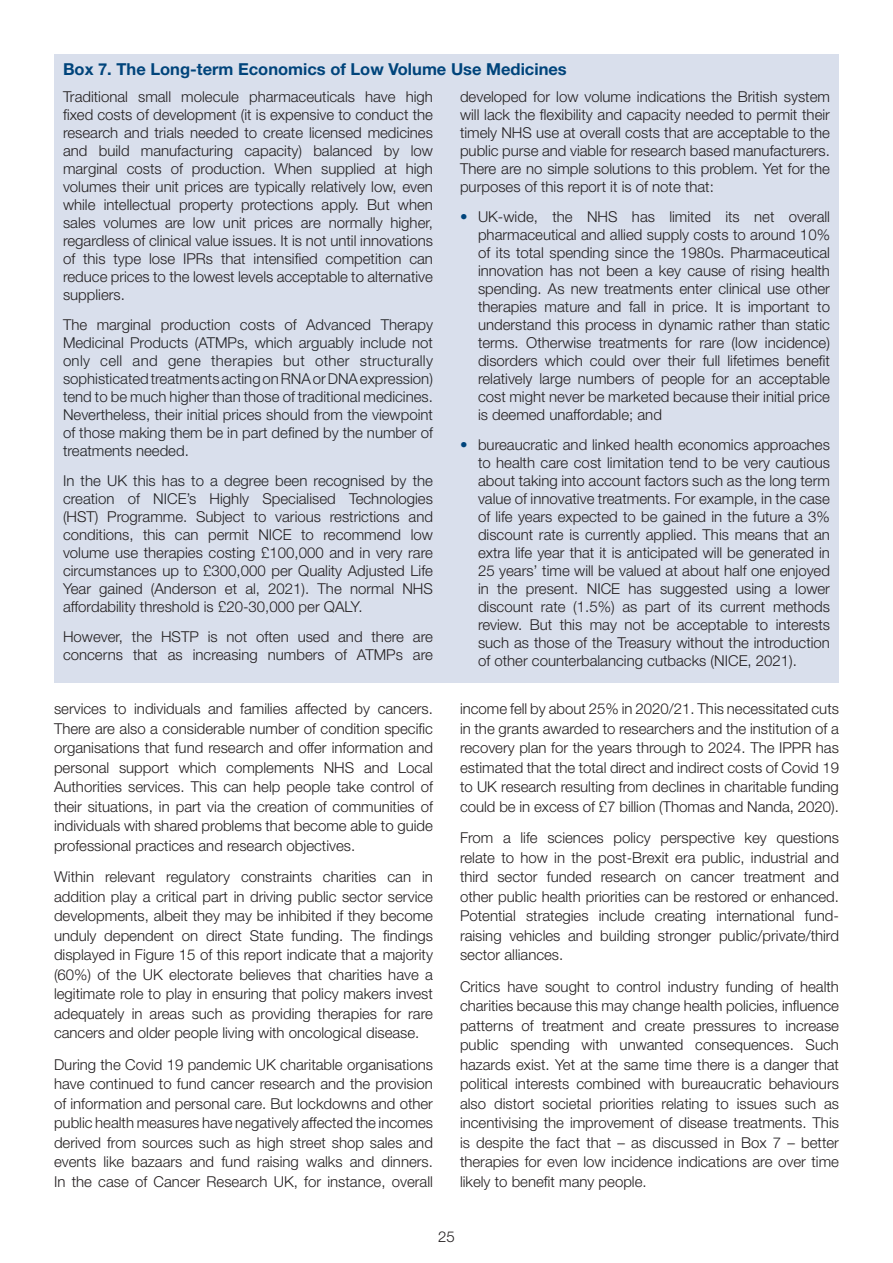
<style>
.page{position:relative;width:893px;height:1263px;background:#fff}
.page>*{position:absolute;margin:0;border:0;box-sizing:border-box;transform-origin:0 0}
.box_header{font:700 16.5px "Helvetica Neue LT Std";color:#00447b}
.box_text{font:300 15px/18px "Helvetica Neue LT Std";color:#231f20;text-align:justify}
.text{font:300 15px/19.5px "Helvetica Neue LT Std";color:#231f20;text-align:justify}
.box_text-2{font:300 15px/18px "Helvetica Neue LT Std";color:#202124;text-align:justify}
.s1{color:#231f20}
.s2{color:#202124}
.s3{font-weight:700;color:#00447b}
</style>
<div class="page">
<div style="left:54px;top:54px;width:785px;height:628px;background:#d9dfec"></div>
<p class="box_header" style="left:63px;top:59px;width:505px">Box 7. The Long-term Economics of Low Volume Use Medicines</p>
<p class="box_text" style="left:63px;top:87px;width:371px">Traditional small molecule pharmaceuticals have high fixed costs of development (it is expensive to conduct the research and trials needed to create licensed medicines and build manufacturing capacity) balanced by low marginal costs of production. When supplied at high volumes their unit prices are typically relatively low, even while intellectual property protections apply. But when sales volumes are low unit prices are normally higher, regardless of clinical value issues. It is not until innovations of this type lose IPRs that intensified competition can reduce prices to the lowest levels acceptable to alternative suppliers.</p>
<p class="box_text-2" style="left:63px;top:315px;width:371px"><span class="s1">The marginal production costs of</span> Advanced Therapy Medicinal Products (ATMPs, which arguably include not only cell and gene therapies but other structurally sophisticated treatments acting on RNA or DNA expression) tend to be much higher than those of traditional medicines.<br>Nevertheless, their initial prices should from the viewpoint of those making them be in part defined by the number of treatments needed.</p>
<p class="box_text" style="left:63px;top:471px;width:371px"><span class="s2">In the UK this has to a degree been recognised by the creation of NICE’s</span> Highly Specialised Technologies (HST) Programme. Subject to various restrictions and conditions, this can permit NICE to recommend low volume use therapies costing £100,000 and in very rare circumstances up to £300,000 per Quality Adjusted Life Year gained (Anderson et al, 2021). The normal NHS affordability threshold is £20-30,000 per QALY.</p>
<p class="box_text" style="left:63px;top:627px;width:371px">However, the HSTP is not often used and there are concerns that as increasing numbers of ATMPs are</p>
<p class="box_text" style="left:460px;top:87px;width:371px">developed for low volume indications the British system will lack the flexibility and capacity needed to permit their timely NHS use at overall costs that are acceptable to the public purse and viable for research based manufacturers.<br>There are no simple solutions to this problem. Yet for the purposes of this report it is of note that:</p>
<p class="box_text" style="left:478px;top:207px;width:353px;text-indent:-18px"><span class="s3">•</span> UK-wide, the NHS has limited its net overall pharmaceutical and allied supply costs to around 10% of its total spending since the 1980s. Pharmaceutical innovation has not been a key cause of rising health spending. As new treatments enter clinical use other therapies mature and fall in price. It is important to understand this process in dynamic rather than static terms. Otherwise treatments for rare (low incidence) disorders which could over their full lifetimes benefit relatively large numbers of people for an acceptable cost might never be marketed because their initial price is deemed unaffordable; and</p>
<p class="box_text" style="left:478px;top:435px;width:354px;text-indent:-18px"><span class="s3">•</span> bureaucratic and linked health economics approaches to health care cost limitation tend to be very cautious about taking into account factors such as the long term value of innovative treatments. For example, in the case of life years expected to be gained in the future a 3% discount rate is currently applied. This means that an extra life year that it is anticipated will be generated in 25 years’ time will be valued at about half one enjoyed in the present. NICE has suggested using a lower discount rate (1.5%) as part of its current methods review. But this may not be acceptable to interests such as those of the Treasury without the introduction of other counterbalancing cutbacks (NICE, 2021).</p>
<p class="text" style="left:54px;top:699px;width:380px">services to individuals and families affected by cancers.<br>There are also a considerable number of condition specific organisations that fund research and offer information and personal support which complements NHS and Local Authorities services. This can help people take control of their situations, in part via the creation of communities of individuals with shared problems that become able to guide professional practices and research objectives.</p>
<p class="text" style="left:54px;top:867px;width:380px">Within relevant regulatory constraints charities can in addition play a critical part in driving public sector service developments, albeit they may be inhibited if they become unduly dependent on direct State funding. The findings displayed in Figure 15 of this report indicate that a majority (60%) of the UK electorate believes that charities have a legitimate role to play in ensuring that policy makers invest adequately in areas such as providing therapies for rare cancers and older people living with oncological disease.</p>
<p class="text" style="left:54px;top:1054px;width:381px">During the Covid 19 pandemic UK charitable organisations have continued to fund cancer research and the provision of information and personal care. But lockdowns and other public health measures have negatively affected the incomes derived from sources such as high street shop sales and events like bazaars and fund raising walks and dinners.<br>In the case of Cancer Research UK, for instance, overall</p>
<p class="text" style="left:460px;top:699px;width:381px">income fell by about 25% in 2020/21. This necessitated cuts in the grants awarded to researchers and the institution of a recovery plan for the years through to 2024. The IPPR has estimated that the total direct and indirect costs of Covid 19 to UK research resulting from declines in charitable funding could be in excess of £7 billion (Thomas and Nanda, 2020).</p>
<p class="text" style="left:460px;top:828px;width:380px">From a life sciences policy perspective key questions relate to how in the post-Brexit era public, industrial and third sector funded research on cancer treatment and other public health priorities can be restored or enhanced.<br>Potential strategies include creating international fund&shy;raising vehicles and building stronger public/private/third sector alliances.</p>
<p class="text" style="left:460px;top:976px;width:380px">Critics have sought to control industry funding of health charities because this may change health policies, influence patterns of treatment and create pressures to increase public spending with unwanted consequences. Such hazards exist. Yet at the same time there is a danger that political interests combined with bureaucratic behaviours also distort societal priorities relating to issues such as incentivising the improvement of disease treatments. This is despite the fact that – as discussed in Box 7 – better therapies for even low incidence indications are over time likely to benefit many people.</p>
<p class="box_text" style="left:438px;top:1227px;width:18px">25</p>
</div>
